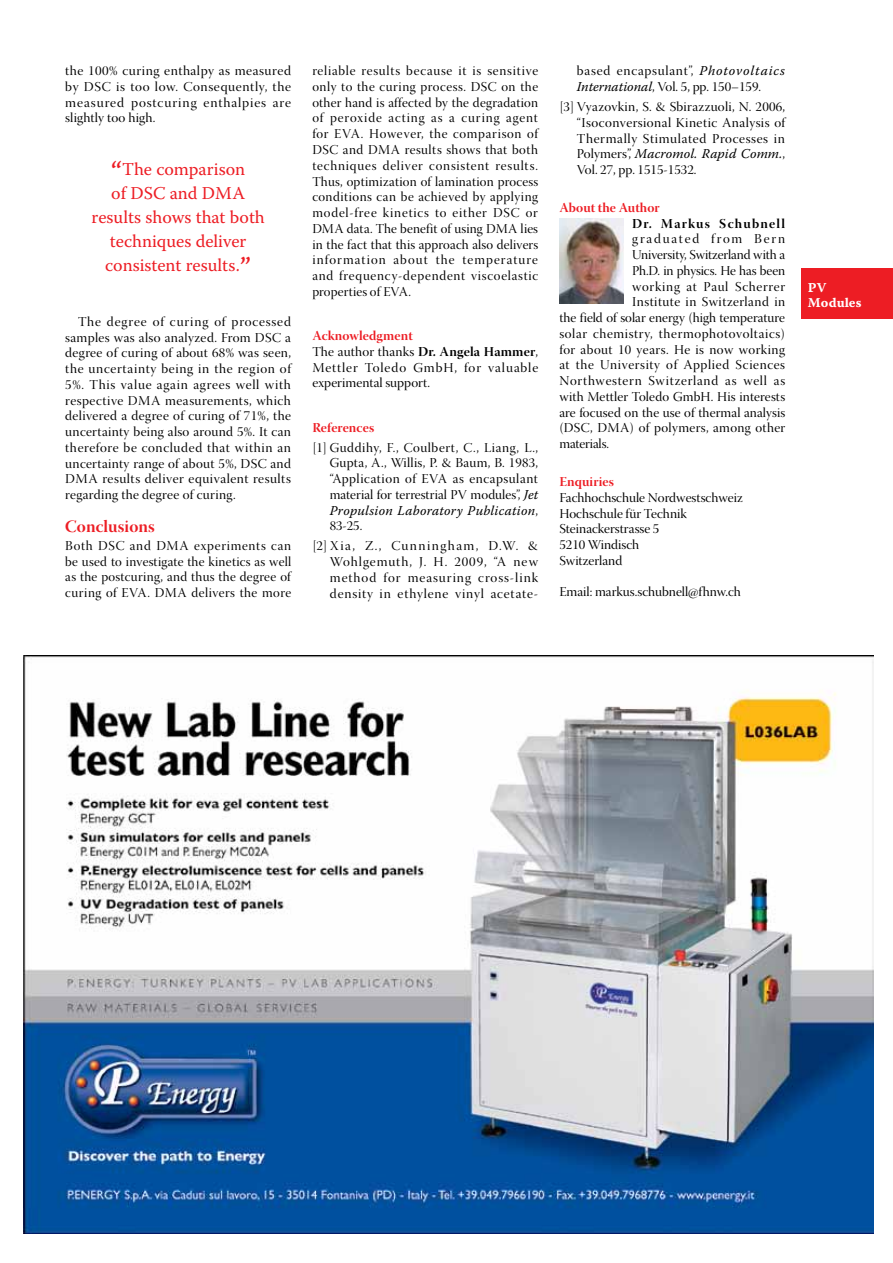
<style>
.page{position:relative;width:893px;height:1263px;background:#fff}
.page>*{position:absolute;margin:0;border:0;box-sizing:border-box;transform-origin:0 0}
.t1{font:18px/24px "Warnock Pro";color:#ed1d24;text-align:center}
.t2{font:17.25px "Warnock Pro Bold Disp";letter-spacing:.005em;color:#ed1d24}
.t3{font:13.5px/15.8px "Warnock Pro Disp";letter-spacing:.03em;color:#000;text-align:justify}
.t4{font:13.5px/15.8px "Warnock Pro Disp";color:#000}
.t5{font:13.5px/15.8px "Warnock Pro Disp";letter-spacing:.055em;color:#000}
.t6{font:italic 13.5px "Warnock Pro";letter-spacing:.02em;color:#000}
.t7{font:13.5px "Warnock Pro Disp";letter-spacing:-.01em;color:#000}
.t8{font:13.5px "Warnock Pro Bold Disp";letter-spacing:.005em;color:#ed1d24}
.t9{font:13.5px "Warnock Pro Disp";letter-spacing:.005em;color:#000}
.t10{font:13.5px "Warnock Pro Disp";letter-spacing:.01em;color:#000}
.t11{font:13.5px/20px "Warnock Pro Disp";letter-spacing:.105em;color:#000}
.t12{font:13.5px "Warnock Pro Disp";letter-spacing:.05em;color:#000}
.t13{font:13.5px "Warnock Pro Bold Disp";letter-spacing:.09em;color:#000}
.t14{font:13.5px "Warnock Pro Disp";letter-spacing:.135em;color:#000}
.t15{font:13.5px/15px "Warnock Pro Bold Capt";letter-spacing:.005em;color:#fff}
.s1{font-size:30px}
.s2{font-family:"Warnock Pro Bold Disp"}
.s3{font-family:"Warnock Pro";font-style:italic}
.s4{font-family:"Warnock Pro Disp";font-style:normal}
</style>
<div class="page">
<div style="left:801px;top:268px;width:92px;height:51px;background:#ed1d24"></div>
<img style="left:560px;top:219px;width:64px;height:85px">
<img style="left:23px;top:655px;width:850px;height:578px">
<p class="t3" style="left:65px;top:65px;width:227px">the 100% curing enthalpy as measured by DSC is too low. Consequently, the measured postcuring enthalpies are slightly too high.</p>
<h1 class="t1" style="left:92px;top:157px;width:175px"><span class="s1">“</span>The comparison<br>of DSC and DMA results shows that both techniques deliver consistent results.<span class="s1">”</span></h1>
<p class="t3" style="left:65px;top:315px;width:227px;text-indent:13px">The degree of curing of processed samples was also analyzed. From DSC a degree of curing of about 68% was seen, the uncertainty being in the region of 5%. This value again agrees well with respective DMA measurements, which delivered a degree of curing of 71%, the uncertainty being also around 5%. It can therefore be concluded that within an uncertainty range of about 5%, DSC and DMA results deliver equivalent results regarding the degree of curing.</p>
<p class="t2" style="left:65px;top:516px;width:91px">Conclusions</p>
<p class="t3" style="left:65px;top:539px;width:227px">Both DSC and DMA experiments can be used to investigate the kinetics as well as the postcuring, and thus the degree of curing of EVA. DMA delivers the more</p>
<p class="t3" style="left:312px;top:65px;width:227px">reliable results because it is sensitive only to the curing process. DSC on the other hand is affected by the degradation of peroxide acting as a curing agent for EVA. However, the comparison of DSC and DMA results shows that both techniques deliver consistent results.<br>Thus, optimization of lamination process conditions can be achieved by applying model-free kinetics to either DSC or DMA data. The benefit of using DMA lies in the fact that this approach also delivers information about the temperature and frequency-dependent viscoelastic properties of EVA.</p>
<p class="t8" style="left:312px;top:327px;width:102px">Acknowledgment</p>
<p class="t3" style="left:312px;top:345px;width:227px">The author thanks <span class="s2">Dr. Angela Hammer</span>, Mettler Toledo GmbH, for valuable experimental support.</p>
<p class="t8" style="left:312px;top:419px;width:63px">References</p>
<p class="t3" style="left:330px;top:441px;width:210px;text-indent:-17px">[1] Guddihy, F., Coulbert, C., Liang, L., Gupta, A., Willis, P. &amp; Baum, B. 1983, “Application of EVA as encapsulant material for terrestrial PV modules”, <span class="s3">Jet</span></p>
<p class="t6" style="left:330px;top:502px;width:210px">Propulsion Laboratory Publication<span class="s4">,</span></p>
<p class="t11" style="left:312px;top:517px;width:227px;text-indent:17px">83-25.<br>[2] Xia, Z., Cunningham, D.W. &amp;</p>
<p class="t3" style="left:330px;top:555px;width:210px">Wohlgemuth, J. H. 2009, “A new method for measuring cross-link density in ethylene vinyl acetate-</p>
<p class="t5" style="left:577px;top:65px;width:210px">based encapsulant”, <span class="s3">Photovoltaics<br>International</span>, Vol. 5, pp. 150–159.</p>
<p class="t3" style="left:577px;top:100px;width:210px;text-indent:-18px">[3] Vyazovkin, S. &amp; Sbirazzuoli, N. 2006, “Isoconversional Kinetic Analysis of Thermally Stimulated Processes in</p>
<p class="t6" style="left:577px;top:146px;width:210px"><span class="s4">Polymers”,</span> Macromol. Rapid Comm.<span class="s4">,</span></p>
<p class="t4" style="left:577px;top:163px;width:121px">Vol. 27, pp. 1515-1532.</p>
<p class="t8" style="left:559px;top:199px;width:102px">About the Author</p>
<p class="t13" style="left:632px;top:215px;width:154px">Dr. Markus Schubnell</p>
<p class="t14" style="left:632px;top:232px;width:155px">graduated from Bern</p>
<p class="t7" style="left:632px;top:247px;width:154px">University, Switzerland with a</p>
<p class="t7" style="left:632px;top:263px;width:155px">Ph.D. in physics. He has been</p>
<p class="t12" style="left:632px;top:279px;width:155px">working at Paul Scherrer</p>
<p class="t3" style="left:632px;top:296px;width:155px">Institute in Switzerland in</p>
<p class="t4" style="left:559px;top:311px;width:227px">the field of solar energy (high temperature</p>
<p class="t3" style="left:559px;top:327px;width:227px">solar chemistry, thermophotovoltaics)</p>
<p class="t3" style="left:559px;top:343px;width:227px">for about 10 years. He is now working</p>
<p class="t3" style="left:559px;top:359px;width:227px">at the University of Applied Sciences</p>
<p class="t5" style="left:559px;top:374px;width:227px">Northwestern Switzerland as well as</p>
<p class="t10" style="left:559px;top:389px;width:227px">with Mettler Toledo GmbH. His interests</p>
<p class="t9" style="left:559px;top:405px;width:227px">are focused on the use of thermal analysis</p>
<p class="t3" style="left:559px;top:422px;width:227px">(DSC, DMA) of polymers, among other</p>
<p class="t7" style="left:559px;top:436px;width:51px">materials.</p>
<p class="t8" style="left:559px;top:473px;width:56px">Enquiries</p>
<p class="t4" style="left:559px;top:491px;width:185px">Fachhochschule Nordwestschweiz<br>Hochschule für Technik<br>Steinackerstrasse 5<br>5210 Windisch<br>Switzerland</p>
<p class="t4" style="left:559px;top:586px;width:183px">Email: markus.schubnell@fhnw.ch</p>
<p class="t15" style="left:808px;top:280px;width:55px">PV<br>Modules</p>
</div>
